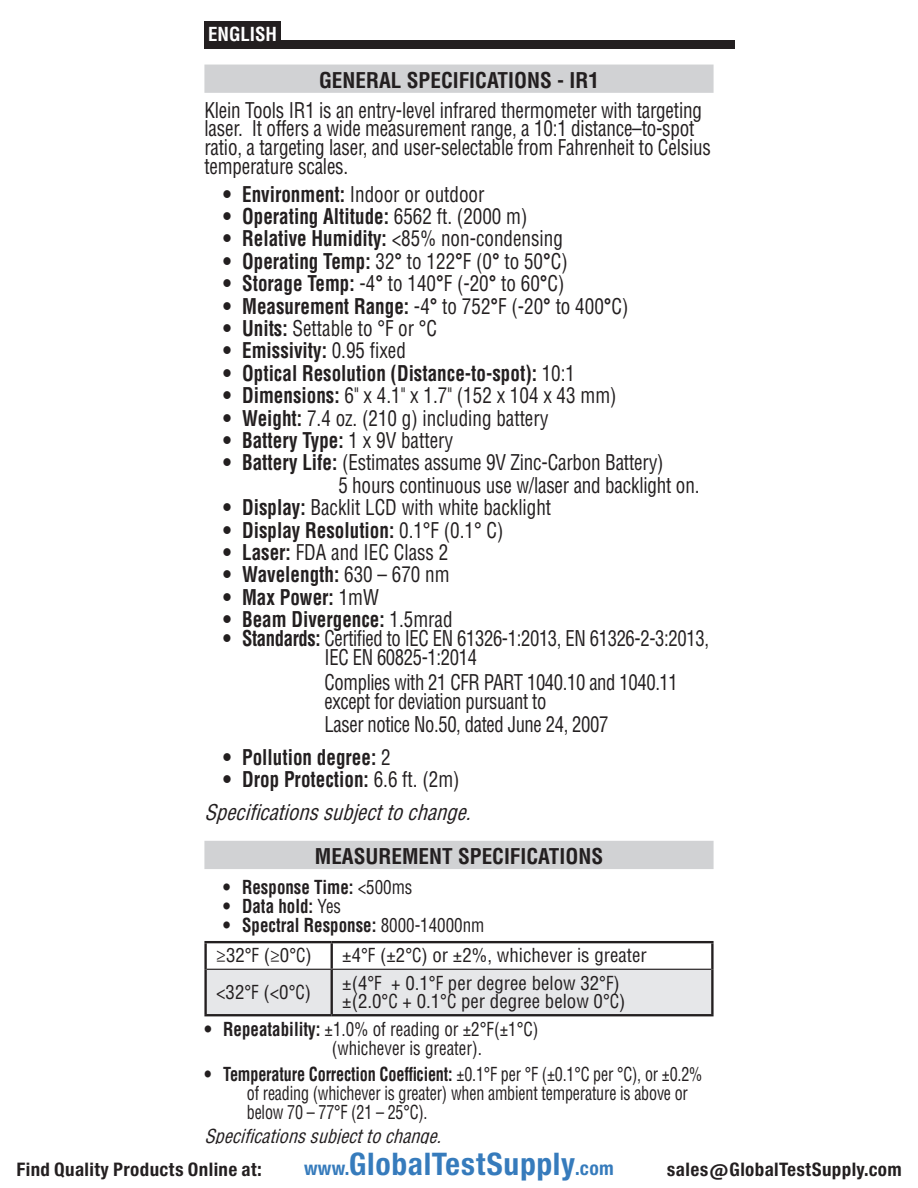
<style>
.page{position:relative;width:918px;height:1188px;background:#fff}
.page>*{position:absolute;margin:0;border:0;box-sizing:border-box;transform-origin:0 0}
.t1{font:29.7px "Europa Gro Nr 2 SBOP Bol Con";letter-spacing:.02em;color:#367bbc}
.t2{font:condensed 21.15px/18.9px "Helvetica LT Std";letter-spacing:-.01em;color:#231f20;scale:.9 1}
.t3{font:700 condensed 21.15px "Helvetica LT Std";color:#231f20;scale:.9 1}
.t4{font:condensed 21.15px/18.9px "Helvetica LT Std";letter-spacing:-.01em;color:#231f20;scale:.88 1}
.t5{font:italic condensed 21.15px/33px "Helvetica LT Std";color:#231f20;text-align:center}
.t6{font:700 condensed 21.15px "Helvetica LT Std";color:#231f20}
.t7{font:condensed 18.9px/18.9px "Helvetica LT Std";color:#231f20;scale:.85 1}
.t8{font:condensed 18.9px/18.9px "Helvetica LT Std";color:#231f20}
.t9{font:condensed 18.9px/30.9px "Helvetica LT Std";color:#231f20;scale:.9 1}
.t10{font:700 condensed 18.9px "Helvetica LT Std";color:#231f20;scale:.9 1}
.t11{font:italic condensed 18.9px "Helvetica LT Std";color:#231f20}
.t12{font:700 condensed 18.9px "Helvetica LT Std";letter-spacing:-.005em;color:#fff}
.t13{font:17.85px "Europa Gro Nr 2 SBOP Bol Con";letter-spacing:.02em;color:#231f20}
.s1{font-weight:700}
.s2{font-weight:400}
.s3{font-weight:700;font-style:normal}
.s4{font-style:normal}
.s5{font-size:18.3px}
</style>
<div class="page">
<div style="left:204px;top:65px;width:510px;height:28px;background:#d1d2d4"></div>
<div style="left:204px;top:40px;width:531px;height:9px;background:#231f20"></div>
<div style="left:204px;top:21px;width:77px;height:26px;background:#231f20"></div>
<div style="left:204px;top:841px;width:510px;height:28px;background:#d1d2d4"></div>
<svg style="left:207px;top:943px;width:504px;height:71px"></svg>
<hr style="left:204px;top:941px;width:128px;height:2px;background:#231f20">
<hr style="left:204px;top:943px;width:3px;height:26px;background:#231f20">
<hr style="left:332px;top:941px;width:382px;height:2px;background:#231f20">
<hr style="left:711px;top:943px;width:3px;height:26px;background:#231f20">
<hr style="left:204px;top:969px;width:3px;height:45px;background:#231f20">
<hr style="left:331px;top:970px;width:2px;height:44px;background:#231f20">
<hr style="left:711px;top:969px;width:3px;height:45px;background:#231f20">
<hr style="left:207px;top:969px;width:125px;height:1px;background:#231f20">
<hr style="left:332px;top:969px;width:379px;height:1px;background:#231f20">
<hr style="left:204px;top:1014px;width:128px;height:2px;background:#231f20">
<hr style="left:332px;top:1014px;width:382px;height:2px;background:#231f20">
<hr style="left:331px;top:943px;width:2px;height:26px;background:#231f20">
<p class="t12" style="left:208px;top:22px;width:70px">ENGLISH</p>
<p class="t6" style="left:319px;top:67px;width:281px">GENERAL SPECIFICATIONS - IR1</p>
<p class="t2" style="left:204px;top:100px;width:564px">Klein Tools IR1 is an entry-level infrared thermometer with targeting laser. It offers a wide measurement range, a 10:1 distance–to-spot ratio, a targeting laser, and user-selectable from Fahrenheit to Celsius temperature scales.</p>
<p class="t2" style="left:223px;top:184px;width:292px"><span class="s1">• Environment:</span> Indoor or outdoor</p>
<p class="t3" style="left:223px;top:203px;width:340px">• Operating Altitude: <span class="s2">6562 ft. (2000 m)</span></p>
<p class="t3" style="left:223px;top:225px;width:379px">• Relative Humidity: <span class="s2">&lt;85% non-condensing</span></p>
<p class="t3" style="left:223px;top:248px;width:384px">• Operating Temp: <span class="s2">32</span>° <span class="s2">to 122</span>°<span class="s2">F (0</span>° <span class="s2">to 50</span>°<span class="s2">C)</span></p>
<p class="t2" style="left:223px;top:274px;width:381px"><span class="s1">• Storage Temp:</span> -4<span class="s1">°</span> to 140<span class="s1">°</span>F (-20<span class="s1">°</span> to 60<span class="s1">°</span>C)</p>
<p class="t3" style="left:223px;top:293px;width:452px">• Measurement Range: <span class="s2">-4</span>° <span class="s2">to 752</span>°<span class="s2">F (-20</span>° <span class="s2">to 400</span>°<span class="s2">C)</span></p>
<p class="t2" style="left:223px;top:319px;width:239px"><span class="s1">• Units:</span> Settable to °F or °C</p>
<p class="t3" style="left:223px;top:338px;width:205px">• Emissivity: <span class="s2">0.95 fixed</span></p>
<p class="t3" style="left:223px;top:360px;width:393px">• Optical Resolution (Distance-to-spot): <span class="s2">10:1</span></p>
<p class="t2" style="left:223px;top:386px;width:438px"><span class="s1">• Dimensions:</span> 6" x 4.1" x 1.7" (152 x 104 x 43 mm)</p>
<p class="t2" style="left:223px;top:408px;width:363px"><span class="s1">• Weight:</span> 7.4 oz. (210 g) including battery</p>
<p class="t3" style="left:223px;top:427px;width:257px">• Battery Type: <span class="s2">1 x 9V battery</span></p>
<p class="t2" style="left:338px;top:452px;width:403px;line-height:22.2px;text-indent:-115px"><span class="s1">• Battery Life:</span> (Estimates assume 9V Zinc-Carbon Battery)<br>5 hours continuous use w/laser and backlight on.</p>
<p class="t2" style="left:223px;top:498px;width:366px"><span class="s1">• Display:</span> Backlit LCD with white backlight</p>
<p class="t3" style="left:223px;top:517px;width:313px">• Display Resolution: <span class="s2">0.1°F (0.1° C)</span></p>
<p class="t2" style="left:223px;top:543px;width:252px"><span class="s1">• Laser:</span> FDA and IEC Class 2</p>
<p class="t3" style="left:223px;top:561px;width:253px">• Wavelength: <span class="s2">630 – 670 nm</span></p>
<p class="t3" style="left:223px;top:584px;width:175px">• Max Power: <span class="s2">1mW</span></p>
<p class="t3" style="left:223px;top:606px;width:256px">• Beam Divergence: <span class="s2">1.5mrad</span></p>
<p class="t4" style="left:325px;top:629px;width:438px;text-indent:-101px"><span class="s1">• Standards:</span> Certified to IEC EN 61326-1:2013, EN 61326-2-3:2013,<br>IEC EN 60825-1:2014</p>
<p class="t4" style="left:325px;top:673px;width:403px">Complies with 21 CFR PART 1040.10 and 1040.11 except for deviation pursuant to</p>
<p class="t4" style="left:325px;top:714px;width:324px">Laser notice No.50, dated June 24, 2007</p>
<p class="t3" style="left:223px;top:744px;width:187px">• Pollution degree: <span class="s2">2</span></p>
<p class="t5" style="left:204px;top:763px;width:275px"><span class="s3">• Drop Protection:</span> <span class="s4">6.6 ft. (2m)<br></span>Specificationssubjecttochange.</p>
<p class="t6" style="left:315px;top:843px;width:290px">MEASUREMENT SPECIFICATIONS</p>
<p class="t10" style="left:223px;top:875px;width:212px">• Response Time: <span class="s2">&lt;500ms</span></p>
<p class="t10" style="left:223px;top:894px;width:132px">• Data hold: <span class="s2">Yes</span></p>
<p class="t9" style="left:216px;top:909px;width:300px;text-indent:7px"><span class="s1">• Spectral Response:</span> 8000-14000nm ≥32°F (≥0°C)</p>
<p class="t8" style="left:342px;top:946px;width:306px">±4°F (±2°C) or ±2%, whichever is greater</p>
<p class="t8" style="left:216px;top:983px;width:96px">&lt;32°F (&lt;0°C)</p>
<p class="t8" style="left:342px;top:973px;width:285px">±(4°F + 0.1°F per degree below 32°F) ±(2.0°C + 0.1°C per degree below 0°C)</p>
<p class="t9" style="left:332px;top:1020px;width:231px;line-height:18.9px;text-indent:-127px"><span class="s1">• Repeatability:</span> ±1.0% of reading or ±2°F(±1°C) (whichever is greater).</p>
<p class="t7" style="left:247px;top:1065px;width:538px;text-indent:-42px"><span class="s1">• Temperature Correction Coefficient:</span> ±0.1°F per °F (±0.1°C per °C), or ±0.2% of reading (whichever is greater) when ambient temperature is above or below 70 – 77°F (21 – 25°C).</p>
<p class="t11" style="left:204px;top:1124px;width:244px">Specificationssubjecttochange.</p>
<p class="t13" style="left:16px;top:1159px;width:247px">Find Quality Products Online at:</p>
<h1 class="t1" style="left:304px;top:1147px;width:311px"><span class="s5">www.</span>GlobalTestSupply<span class="s5">.com</span></h1>
<p class="t13" style="left:667px;top:1159px;width:236px">sales@GlobalTestSupply.com</p>
<p class="t10" style="left:204px;top:1148px;width:11px">2</p>
</div>
